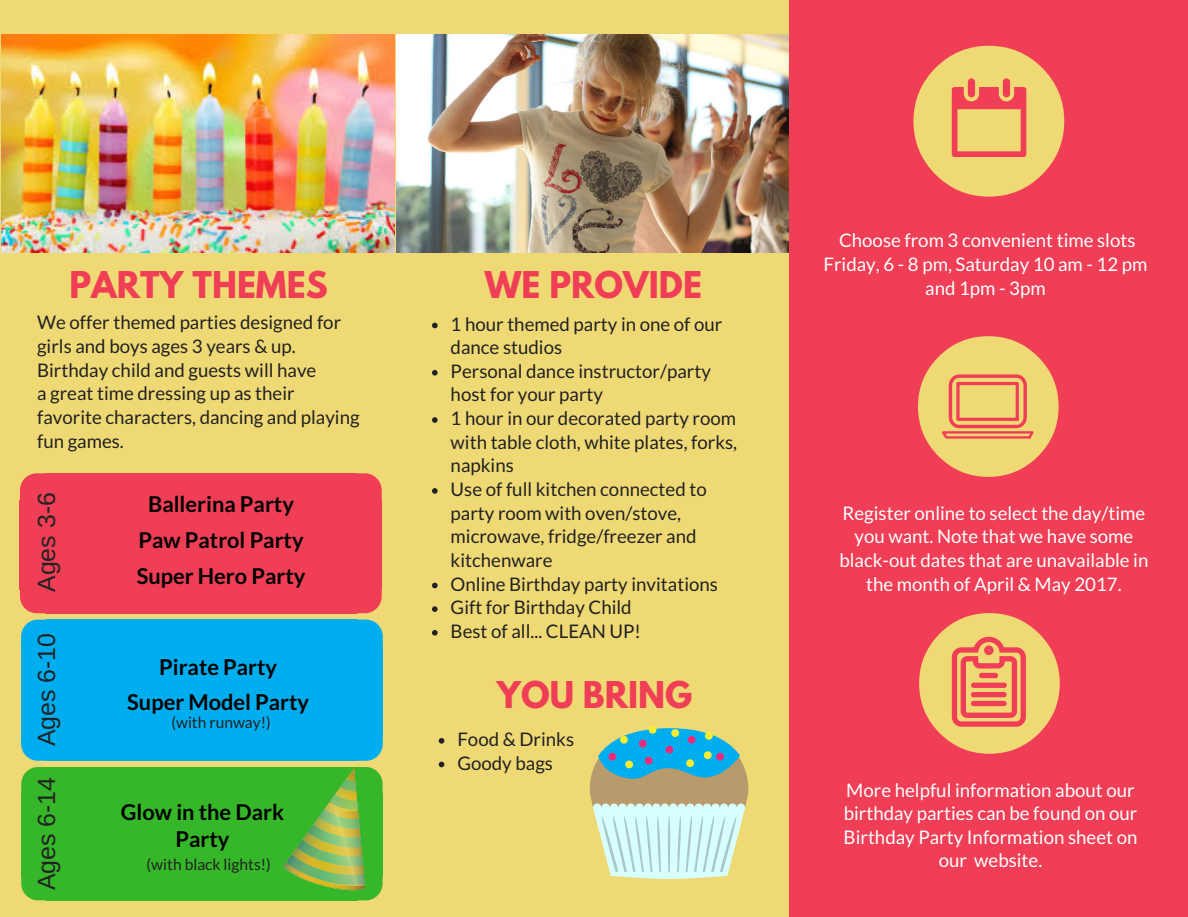
<style>
.page{position:relative;width:1188px;height:917px;background:#fff}
.page>*{position:absolute;margin:0;border:0;box-sizing:border-box;transform-origin:0 0}
.t1{font:700 32.7px "League Spartan";color:#ef3e55}
.t2{font:24.9px "Arimo";color:#222}
.t3{font:700 21.75px/36px "Lato";color:#000;text-align:center}
.t4{font:18.75px/23.7px "Lato";color:#212121}
.t5{font:18.75px/23.7px "Lato";color:#fff;text-align:center}
.t6{font:15.6px "Lato";color:#212121}
</style>
<div class="page">
<div style="left:0;top:0;width:1188px;height:916px;background:#efd975"></div>
<img style="left:1px;top:34px;width:789px;height:219px">
<div style="left:790px;top:0;width:398px;height:916px;background:#ef3e55"></div>
<svg style="left:432px;top:322px;width:6px;height:6px"></svg>
<svg style="left:432px;top:370px;width:6px;height:5px"></svg>
<svg style="left:432px;top:417px;width:6px;height:6px"></svg>
<svg style="left:432px;top:488px;width:6px;height:5px"></svg>
<svg style="left:432px;top:582px;width:6px;height:6px"></svg>
<svg style="left:432px;top:606px;width:6px;height:6px"></svg>
<svg style="left:432px;top:630px;width:6px;height:5px"></svg>
<svg style="left:439px;top:738px;width:5px;height:5px"></svg>
<svg style="left:439px;top:761px;width:5px;height:6px"></svg>
<svg style="left:356px;top:473px;width:26px;height:27px"></svg>
<div style="left:356px;top:500px;width:26px;height:89px;background:#ef3e55"></div>
<div style="left:38px;top:496px;width:333px;height:97px;background:#ef3e55"></div>
<div style="left:45px;top:473px;width:311px;height:28px;background:#ef3e55"></div>
<svg style="left:20px;top:473px;width:25px;height:27px"></svg>
<div style="left:20px;top:500px;width:26px;height:89px;background:#ef3e55"></div>
<div style="left:45px;top:589px;width:311px;height:24px;background:#ef3e55"></div>
<svg style="left:20px;top:589px;width:25px;height:24px"></svg>
<svg style="left:356px;top:589px;width:26px;height:24px"></svg>
<svg style="left:358px;top:619px;width:25px;height:27px"></svg>
<div style="left:357px;top:646px;width:26px;height:91px;background:#00aeef"></div>
<div style="left:39px;top:642px;width:333px;height:99px;background:#00aeef"></div>
<div style="left:46px;top:619px;width:312px;height:28px;background:#00aeef"></div>
<svg style="left:21px;top:619px;width:25px;height:27px"></svg>
<div style="left:21px;top:646px;width:26px;height:91px;background:#00aeef"></div>
<div style="left:46px;top:736px;width:312px;height:24px;background:#00aeef"></div>
<svg style="left:21px;top:737px;width:25px;height:23px"></svg>
<div style="left:39px;top:790px;width:333px;height:90px;background:#35b729"></div>
<div style="left:46px;top:767px;width:311px;height:27px;background:#35b729"></div>
<svg style="left:21px;top:767px;width:25px;height:26px"></svg>
<div style="left:21px;top:793px;width:26px;height:83px;background:#35b729"></div>
<div style="left:46px;top:876px;width:311px;height:24px;background:#35b729"></div>
<svg style="left:21px;top:876px;width:25px;height:24px"></svg>
<svg style="left:914px;top:46px;width:150px;height:150px"></svg>
<svg style="left:919px;top:613px;width:141px;height:140px"></svg>
<div style="left:979px;top:672px;width:19px;height:6px;background:#ef3e55;border-radius:3px"></div>
<div style="left:971px;top:682px;width:36px;height:6px;background:#ef3e55;border-radius:3px"></div>
<div style="left:971px;top:692px;width:36px;height:5px;background:#ef3e55;border-radius:3px"></div>
<div style="left:971px;top:700px;width:36px;height:6px;background:#ef3e55;border-radius:3px"></div>
<svg style="left:918px;top:336px;width:141px;height:141px"></svg>
<svg style="left:590px;top:726px;width:158px;height:153px"></svg>
<svg style="left:282px;top:737px;width:101px;height:163px"></svg>
<h1 class="t1" style="left:69px;top:268px;width:260px">PARTY THEMES</h1>
<p class="t4" style="left:37px;top:310px;width:324px">We offer themed parties designed for girls and boys ages 3 years &amp; up.<br>Birthday child and guests will have<br>a great time dressing up as their favorite characters, dancing and playing fun games.</p>
<h2 class="t2" style="left:33px;top:592px;width:101px;rotate:-90deg">Ages 3-6</h2>
<h2 class="t2" style="left:33px;top:746px;width:115px;rotate:-90deg">Ages 6-10</h2>
<h2 class="t2" style="left:33px;top:890px;width:115px;rotate:-90deg">Ages 6-14</h2>
<p class="t3" style="left:137px;top:485px;width:170px">Ballerina Party<br>Paw Patrol Party<br>Super Hero Party</p>
<p class="t3" style="left:127px;top:649px;width:183px;line-height:34.8px">Pirate Party<br>Super Model Party</p>
<p class="t6" style="left:171px;top:712px;width:101px">(with runway!)</p>
<p class="t3" style="left:121px;top:798px;width:165px;line-height:27px">Glow in the Dark<br>Party</p>
<p class="t6" style="left:147px;top:854px;width:126px">(with black lights!)</p>
<h1 class="t1" style="left:485px;top:268px;width:219px">WE PROVIDE</h1>
<p class="t4" style="left:451px;top:311px;width:288px">1 hour themed party in one of our dance studios<br>Personal dance instructor/party host for your party<br>1 hour in our decorated party room with table cloth, white plates, forks, napkins<br>Use of full kitchen connected to party room with oven/stove, microwave, fridge/freezer and kitchenware<br>Online Birthday party invitations<br>Gift for Birthday Child<br>Best of all... CLEAN UP!</p>
<h1 class="t1" style="left:497px;top:679px;width:197px">YOU BRING</h1>
<p class="t4" style="left:457px;top:726px;width:118px">Food &amp; Drinks<br>Goody bags</p>
<p class="t5" style="left:824px;top:228px;width:325px">Choose from 3 convenient time slots<br>Friday, 6 - 8 pm, Saturday 10 am - 12 pm and 1pm - 3pm</p>
<p class="t5" style="left:839px;top:500px;width:311px">Register online to select the day/time you want. Note that we have some black-out dates that are unavailable in the month of April &amp; May 2017.</p>
<p class="t5" style="left:844px;top:777px;width:295px">More helpful information about our birthday parties can be found on our<br>Birthday Party Information sheet on our website.</p>
</div>
